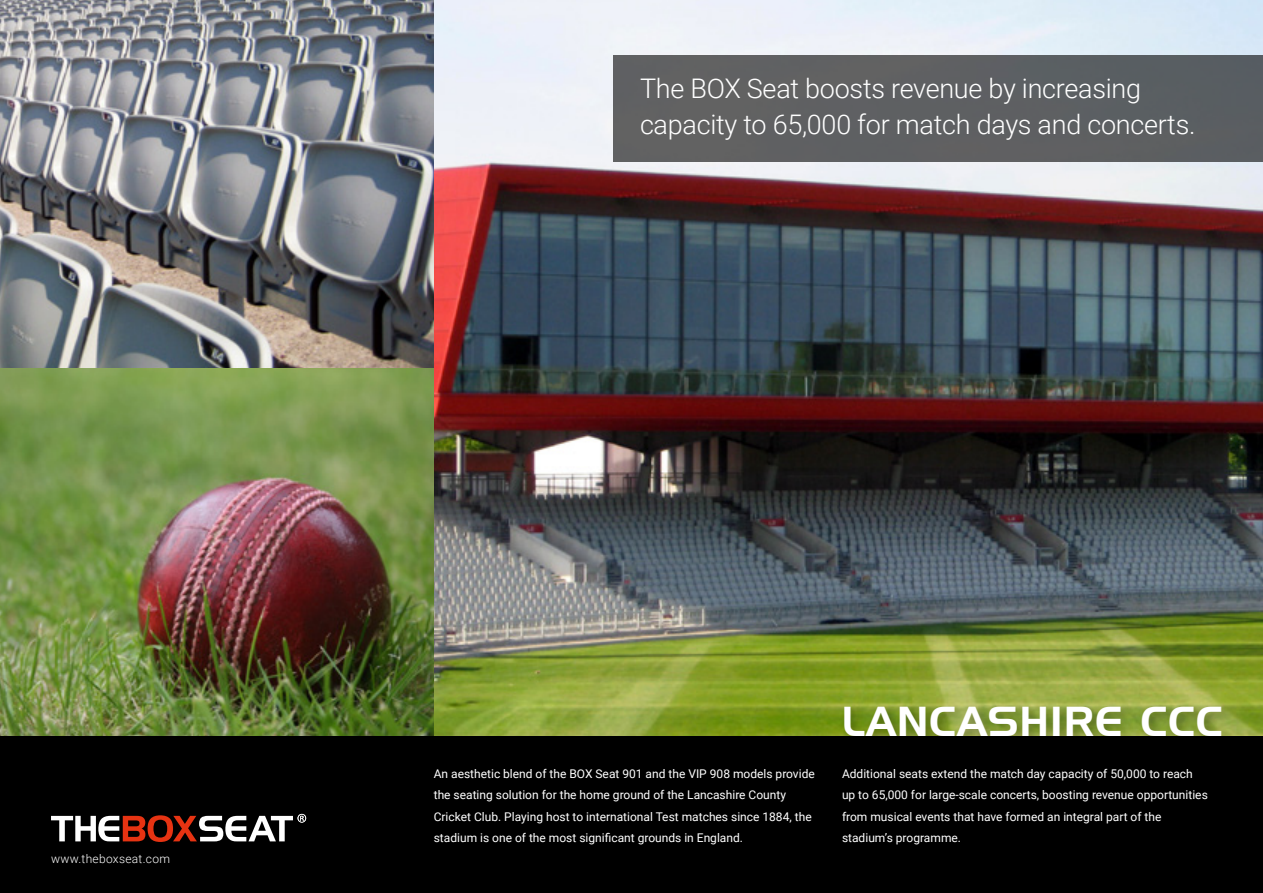
<style>
.page{position:relative;width:1263px;height:893px;background:#fff}
.page>*{position:absolute;margin:0;border:0;box-sizing:border-box;transform-origin:0 0}
.t1{font:40.8px "Handel Gothic BT";letter-spacing:.025em;color:#fff}
.t2{font:300 27px/36px "Roboto";letter-spacing:-.01em;color:#fff}
.t3{font:12px/21.3px "Roboto";color:#fff}
.t4{font:300 12px "Roboto";letter-spacing:.025em;color:#fff}
</style>
<div class="page">
<div style="left:0;top:736px;width:1263px;height:157px;background:#000"></div>
<img style="left:434px;top:0;width:829px;height:736px">
<div style="left:841px;top:703px;width:393px;height:46px;background:#000;opacity:.3"></div>
<img style="left:0;top:368px;width:434px;height:368px">
<img style="left:0;top:0;width:434px;height:368px">
<div style="left:613px;top:55px;width:650px;height:107px;background:#5e6062"></div>
<svg style="left:51px;top:814px;width:255px;height:28px"></svg>
<p class="t4" style="left:51px;top:852px;width:121px">www.theboxseat.com</p>
<h2 class="t2" style="left:640px;top:72px;width:557px">The BOX Seat boosts revenue by increasing capacity to 65,000 for match days and concerts.</h2>
<h1 class="t1" style="left:842px;top:706px;width:382px">LANCASHIRE CCC</h1>
<p class="t3" style="left:434px;top:764px;width:383px">An aesthetic blend of the BOX Seat 901 and the VIP 908 models provide the seating solution for the home ground of the Lancashire County Cricket Club. Playing host to international Test matches since 1884, the stadium is one of the most significant grounds in England.</p>
<p class="t3" style="left:842px;top:764px;width:367px">Additional seats extend the match day capacity of 50,000 to reach up to 65,000 for large-scale concerts, boosting revenue opportunities from musical events that have formed an integral part of the stadium’s programme.</p>
</div>
